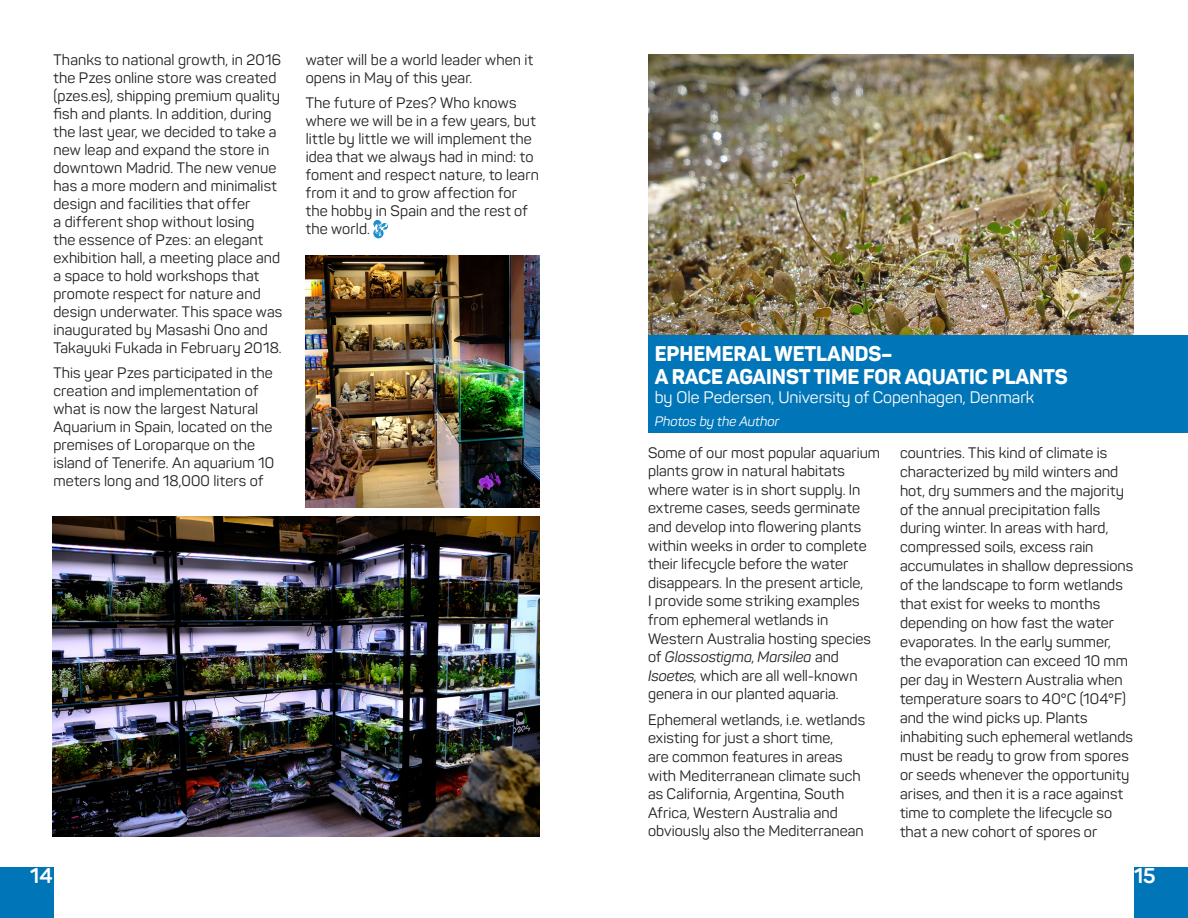
<style>
.page{position:relative;width:1188px;height:918px;background:#fff}
.page>*{position:absolute;margin:0;border:0;box-sizing:border-box;transform-origin:0 0}
.Article_Title{font:800 21px/22.5px "Panton";letter-spacing:-.005em;color:#fff}
.t1{font:700 21px "Panton";color:#fff}
.t2{font:16.5px "Panton";color:#fff}
.t3{font:15px/18px "Panton";letter-spacing:.005em;color:#231f20}
.t4{font:italic 13.5px "Panton";color:#fff}
.s1{font-style:italic}
</style>
<div class="page">
<div style="left:0;top:867px;width:54px;height:51px;background:#0075b8"></div>
<div style="left:1134px;top:867px;width:54px;height:51px;background:#0075b8"></div>
<img style="left:648px;top:54px;width:486px;height:281px">
<div style="left:648px;top:335px;width:540px;height:98px;background:#0075b8"></div>
<svg style="left:373px;top:220px;width:15px;height:18px"></svg>
<img style="left:306px;top:256px;width:234px;height:251px">
<img style="left:53px;top:516px;width:487px;height:321px">
<p class="t3" style="left:53px;top:51px;width:230px">Thanks to national growth, in 2016 the Pzes online store was created (pzes.es), shipping premium quality fish and plants. In addition, during the last year, we decided to take a new leap and expand the store in downtown Madrid. The new venue has a more modern and minimalist design and facilities that offer<br>a different shop without losing<br>the essence of Pzes: an elegant exhibition hall, a meeting place and a space to hold workshops that promote respect for nature and design underwater. This space was inaugurated by Masashi Ono and<br>Takayuki Fukada in February 2018.</p>
<p class="t3" style="left:53px;top:364px;width:222px">This year Pzes participated in the creation and implementation of what is now the largest Natural<br>Aquarium in Spain, located on the premises of Loroparque on the island of Tenerife. An aquarium 10 meters long and 18,000 liters of</p>
<p class="t3" style="left:306px;top:51px;width:229px">water will be a world leader when it opens in May of this year.</p>
<p class="t3" style="left:306px;top:94px;width:235px">The future of Pzes? Who knows where we will be in a few years, but little by little we will implement the idea that we always had in mind: to foment and respect nature, to learn from it and to grow affection for the hobby in Spain and the rest of the world.</p>
<p class="Article_Title" style="left:655px;top:342px;width:415px">EPHEMERAL WETLANDS–<br>A RACE AGAINST TIME FOR AQUATIC PLANTS</p>
<p class="t2" style="left:655px;top:387px;width:381px">by Ole Pedersen, University of Copenhagen, Denmark</p>
<p class="t4" style="left:655px;top:413px;width:126px">Photos by the Author</p>
<p class="t3" style="left:648px;top:443px;width:234px;line-height:18.6px">Some of our most popular aquarium plants grow in natural habitats where water is in short supply. In extreme cases, seeds germinate and develop into flowering plants within weeks in order to complete their lifecycle before the water disappears. In the present article,<br>I provide some striking examples from ephemeral wetlands in<br>Western Australia hosting species of <span class="s1">Glossostigma</span>, <span class="s1">Marsilea</span> and<br><span class="s1">Isoetes</span>, which are all well-known genera in our planted aquaria.</p>
<p class="t3" style="left:648px;top:710px;width:219px;line-height:18.6px">Ephemeral wetlands, i.e. wetlands existing for just a short time,<br>are common features in areas with Mediterranean climate such as California, Argentina, South<br>Africa, Western Australia and obviously also the Mediterranean</p>
<p class="t3" style="left:900px;top:443px;width:235px;line-height:18.9px">countries. This kind of climate is characterized by mild winters and hot, dry summers and the majority of the annual precipitation falls during winter. In areas with hard, compressed soils, excess rain accumulates in shallow depressions of the landscape to form wetlands that exist for weeks to months depending on how fast the water evaporates. In the early summer, the evaporation can exceed 10 mm per day in Western Australia when temperature soars to 40°C (104°F) and the wind picks up. Plants inhabiting such ephemeral wetlands must be ready to grow from spores or seeds whenever the opportunity arises, and then it is a race against time to complete the lifecycle so that a new cohort of spores or</p>
<h1 class="t1" style="left:30px;top:862px;width:24px">14</h1>
<h1 class="t1" style="left:1134px;top:862px;width:23px">15</h1>
</div>
